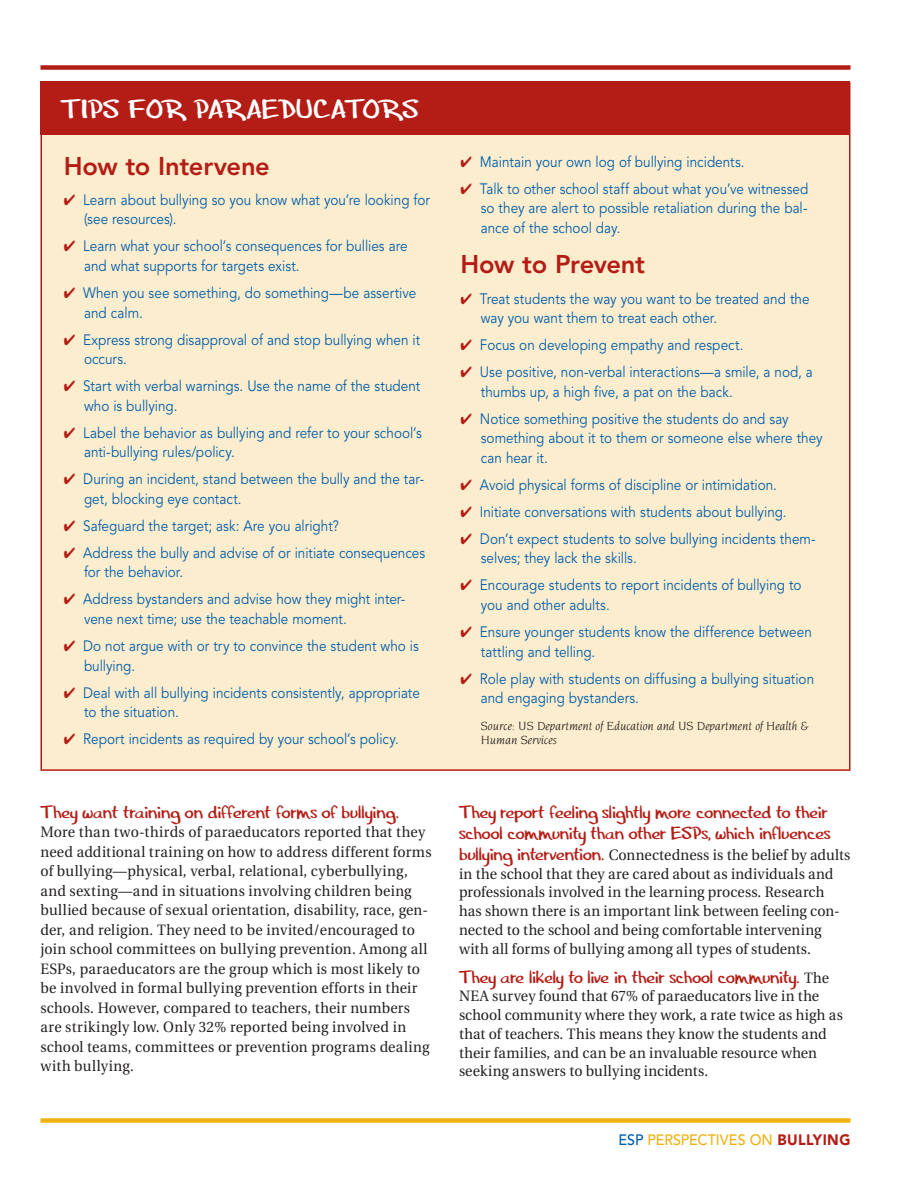
<style>
.page{position:relative;width:918px;height:1188px;background:#fff}
.page>*{position:absolute;margin:0;border:0;box-sizing:border-box;transform-origin:0 0}
.SubHead{font:27px "bosilmarker";letter-spacing:.02em;color:#fff}
.subtitle{font:800 25.5px "Avenir";letter-spacing:-.01em;color:#b41d15}
.What_Said{font:18px/21px "bosilmarker";letter-spacing:-.015em;color:#b41d15;scale:.95 1}
.tips_bullets{font:15px/19.5px "Avenir";color:#015dab;scale:.9 1}
.What_Said-2{font:15px/19.5px "Utopia";letter-spacing:.01em;color:#231f20;scale:.95 1}
.t1{font:500 15px "Avenir";letter-spacing:-.005em;color:#efb211;scale:.95 1}
.Sources_text_list{font:italic 12.75px/13.5px "Novarese";color:#231f20}
.s1{color:#b41d15}
.s2{font-family:"bosilmarker";font-size:18px;color:#b41d15}
.s3{font-family:"Utopia";font-size:15px;color:#231f20}
.s4{color:#015dab}
.s5{font-weight:900;color:#b41d15}
</style>
<div class="page">
<div style="left:40px;top:65px;width:810px;height:5px;background:#b41d15"></div>
<div style="left:40px;top:1118px;width:810px;height:5px;background:#efb211"></div>
<div style="left:41px;top:83px;width:809px;height:687px;background:#fcedce"></div>
<div style="left:40px;top:81px;width:810px;height:54px;background:#b41d15"></div>
<p class="SubHead" style="left:61px;top:98px;width:360px">TIPS FOR PARAEDUCATORS</p>
<p class="subtitle" style="left:64px;top:151px;width:208px">How to Intervene</p>
<p class="tips_bullets" style="left:84px;top:190px;width:386px;text-indent:-20px"><span class="s1">✔</span> Learn about bullying so you know what you’re looking for (see resources).</p>
<p class="tips_bullets" style="left:84px;top:237px;width:361px;text-indent:-20px"><span class="s1">✔</span> Learn what your school’s consequences for bullies are and what supports for targets exist.</p>
<p class="tips_bullets" style="left:84px;top:284px;width:371px;text-indent:-20px"><span class="s1">✔</span> When you see something, do something—be assertive and calm.</p>
<p class="tips_bullets" style="left:84px;top:330px;width:375px;text-indent:-20px"><span class="s1">✔</span> Express strong disapproval of and stop bullying when it occurs.</p>
<p class="tips_bullets" style="left:84px;top:377px;width:375px;text-indent:-20px"><span class="s1">✔</span> Start with verbal warnings. Use the name of the student who is bullying.</p>
<p class="tips_bullets" style="left:84px;top:423px;width:377px;text-indent:-20px"><span class="s1">✔</span> Label the behavior as bullying and refer to your school’s anti-bullying rules/policy.</p>
<p class="tips_bullets" style="left:84px;top:470px;width:379px;text-indent:-20px"><span class="s1">✔</span> During an incident, stand between the bully and the tar&shy;get, blocking eye contact.</p>
<p class="tips_bullets" style="left:64px;top:516px;width:308px"><span class="s1">✔</span> Safeguard the target; ask: Are you alright?</p>
<p class="tips_bullets" style="left:84px;top:543px;width:381px;text-indent:-20px"><span class="s1">✔</span> Address the bully and advise of or initiate consequences for the behavior.</p>
<p class="tips_bullets" style="left:84px;top:590px;width:359px;text-indent:-20px"><span class="s1">✔</span> Address bystanders and advise how they might inter&shy;vene next time; use the teachable moment.</p>
<p class="tips_bullets" style="left:84px;top:637px;width:374px;text-indent:-20px"><span class="s1">✔</span> Do not argue with or try to convince the student who is bullying.</p>
<p class="tips_bullets" style="left:84px;top:683px;width:375px;text-indent:-20px"><span class="s1">✔</span> Deal with all bullying incidents consistently, appropriate to the situation.</p>
<p class="tips_bullets" style="left:64px;top:730px;width:374px"><span class="s1">✔</span> Report incidents as required by your school’s policy.</p>
<p class="What_Said" style="left:40px;top:804px;width:378px">They want training on different forms of bullying.</p>
<p class="What_Said-2" style="left:40px;top:823px;width:413px">More than two-thirds of paraeducators reported that they need additional training on how to address different forms of bullying—physical, verbal, relational, cyberbullying, and sexting—and in situations involving children being bullied because of sexual orientation, disability, race, gen&shy;der, and religion. They need to be invited/encouraged to join school committees on bullying prevention. Among all ESPs, paraeducators are the group which is most likely to be involved in formal bullying prevention efforts in their schools. However, compared to teachers, their numbers are strikingly low. Only 32% reported being involved in school teams, committees or prevention programs dealing with bullying.</p>
<p class="tips_bullets" style="left:460px;top:152px;width:317px"><span class="s1">✔</span> Maintain your own log of bullying incidents.</p>
<p class="tips_bullets" style="left:481px;top:179px;width:366px;text-align:justify;text-indent:-20px"><span class="s1">✔</span> Talk to other school staff about what you’ve witnessed so they are alert to possible retaliation during the bal&shy;ance of the school day.</p>
<p class="subtitle" style="left:460px;top:249px;width:186px">How to Prevent</p>
<p class="tips_bullets" style="left:481px;top:289px;width:367px;text-indent:-20px"><span class="s1">✔</span> Treat students the way you want to be treated and the way you want them to treat each other.</p>
<p class="tips_bullets" style="left:460px;top:336px;width:316px"><span class="s1">✔</span> Focus on developing empathy and respect.</p>
<p class="tips_bullets" style="left:481px;top:363px;width:371px;text-indent:-20px"><span class="s1">✔</span> Use positive, non-verbal interactions—a smile, a nod, a thumbs up, a high five, a pat on the back.</p>
<p class="tips_bullets" style="left:481px;top:409px;width:381px;text-indent:-20px"><span class="s1">✔</span> Notice something positive the students do and say something about it to them or someone else where they can hear it.</p>
<p class="tips_bullets" style="left:460px;top:475px;width:353px"><span class="s1">✔</span> Avoid physical forms of discipline or intimidation.</p>
<p class="tips_bullets" style="left:460px;top:502px;width:364px"><span class="s1">✔</span> Initiate conversations with students about bullying.</p>
<p class="tips_bullets" style="left:481px;top:529px;width:374px;text-indent:-20px"><span class="s1">✔</span> Don’t expect students to solve bullying incidents them&shy;selves; they lack the skills.</p>
<p class="tips_bullets" style="left:481px;top:576px;width:358px;text-indent:-20px"><span class="s1">✔</span> Encourage students to report incidents of bullying to you and other adults.</p>
<p class="tips_bullets" style="left:481px;top:623px;width:369px;text-indent:-20px"><span class="s1">✔</span> Ensure younger students know the difference between tattling and telling.</p>
<p class="tips_bullets" style="left:481px;top:669px;width:372px;text-indent:-20px"><span class="s1">✔</span> Role play with students on diffusing a bullying situation and engaging bystanders.</p>
<p class="Sources_text_list" style="left:481px;top:719px;width:330px">Source: US Department of Education and US Department of Health &amp;<br>Human Services</p>
<p class="What_Said" style="left:459px;top:804px;width:393px">They report feeling slightly more connected to their school community than other ESPs, which influences</p>
<p class="What_Said-2" style="left:459px;top:846px;width:414px;line-height:18.8px"><span class="s2">bullying intervention.</span> Connectedness is the belief by adults in the school that they are cared about as individuals and professionals involved in the learning process. Research has shown there is an important link between feeling con&shy;nected to the school and being comfortable intervening with all forms of bullying among all types of students.</p>
<p class="What_Said" style="left:459px;top:969px;width:391px">They are likely to live in their school community. <span class="s3">The</span></p>
<p class="What_Said-2" style="left:459px;top:987px;width:406px;line-height:18.8px">NEA survey found that 67% of paraeducators live in the school community where they work, a rate twice as high as that of teachers. This means they know the students and their families, and can be an invaluable resource when seeking answers to bullying incidents.</p>
<p class="t1" style="left:619px;top:1132px;width:246px"><span class="s4">ESP</span> PERSPECTIVES ON <span class="s5">BULLYING</span></p>
</div>
